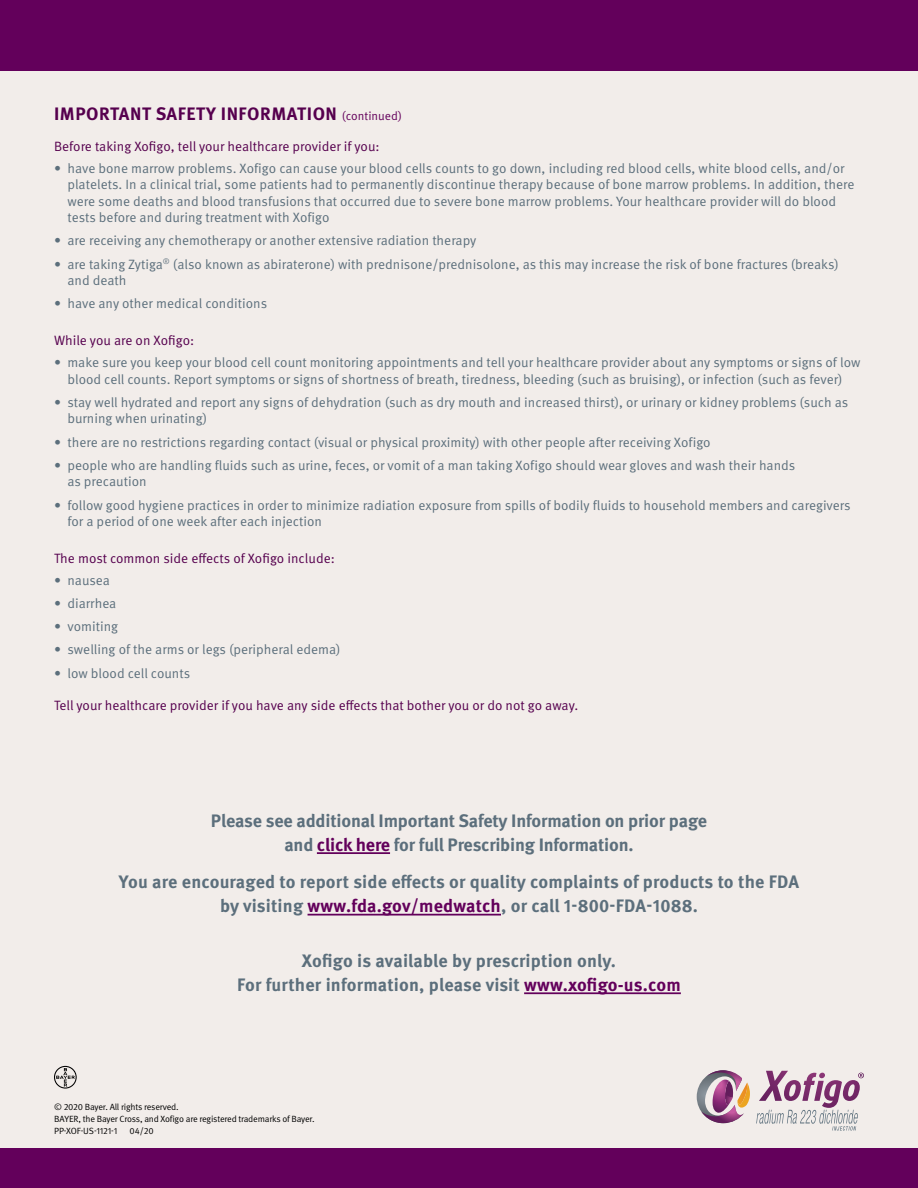
<style>
.page{position:relative;width:918px;height:1188px;background:#f2edea}
.page>*{position:absolute;margin:0;border:0;box-sizing:border-box;transform-origin:0 0}
.t1{font:700 18px/24px "Meta Pro";color:#5c6f7c;text-align:center}
.t2{font:700 18px "Meta Pro";letter-spacing:.03em;color:#56004e}
.t3{font:13.5px/16.5px "Meta Pro Norm";color:#5c6f7c}
.t4{font:13.5px "Meta Pro Norm";color:#56004e}
.t5{font:9px/12px "Meta Pro Norm";letter-spacing:-.02em;color:#000}
.s1{font-family:"Meta Pro Norm";font-weight:400;font-size:12px;color:#63005b}
.s2{color:#63005b}
</style>
<div class="page">
<div style="left:0;top:0;width:918px;height:70px;background:#63005b"></div>
<div style="left:0;top:1148px;width:918px;height:40px;background:#63005b"></div>
<hr style="left:524px;top:992px;width:157px;height:2px;background:#63005b">
<svg style="left:697px;top:1070px;width:53px;height:53px"></svg>
<svg style="left:756px;top:1071px;width:108px;height:60px"></svg>
<hr style="left:317px;top:852px;width:73px;height:2px;background:#63005b">
<hr style="left:308px;top:914px;width:193px;height:2px;background:#63005b">
<svg style="left:54px;top:1066px;width:23px;height:23px"></svg>
<h1 class="t2" style="left:54px;top:99px;width:349px">IMPORTANT SAFETY INFORMATION <span class="s1">(continued)</span></h1>
<p class="t4" style="left:54px;top:136px;width:327px">Before taking Xofigo, tell your healthcare provider if you:</p>
<p class="t3" style="left:68px;top:159px;width:789px;text-indent:-14px">• have bone marrow problems. Xofigo can cause your blood cells counts to go down, including red blood cells, white blood cells, and/or platelets. In a clinical trial, some patients had to permanently discontinue therapy because of bone marrow problems. In addition, there were some deaths and blood transfusions that occurred due to severe bone marrow problems. Your healthcare provider will do blood tests before and during treatment with Xofigo</p>
<p class="t3" style="left:54px;top:232px;width:424px">• are receiving any chemotherapy or another extensive radiation therapy</p>
<p class="t3" style="left:68px;top:255px;width:773px;text-indent:-14px">• are taking Zytiga<sup>®</sup> (also known as abiraterone) with prednisone/prednisolone, as this may increase the risk of bone fractures (breaks) and death</p>
<p class="t3" style="left:54px;top:295px;width:215px">• have any other medical conditions</p>
<p class="t4" style="left:54px;top:330px;width:142px">While you are on Xofigo:</p>
<p class="t3" style="left:54px;top:353px;width:808px;text-align:center">• make sure you keep your blood cell count monitoring appointments and tell your healthcare provider about any symptoms or signs of low blood cell counts. Report symptoms or signs of shortness of breath, tiredness, bleeding (such as bruising), or infection (such as fever)</p>
<p class="t3" style="left:68px;top:393px;width:782px;text-indent:-14px">• stay well hydrated and report any signs of dehydration (such as dry mouth and increased thirst), or urinary or kidney problems (such as burning when urinating)</p>
<p class="t3" style="left:54px;top:433px;width:658px">• there are no restrictions regarding contact (visual or physical proximity) with other people after receiving Xofigo</p>
<p class="t3" style="left:68px;top:456px;width:729px;text-indent:-14px">• people who are handling fluids such as urine, feces, or vomit of a man taking Xofigo should wear gloves and wash their hands as precaution</p>
<p class="t3" style="left:68px;top:496px;width:785px;text-indent:-14px">• follow good hygiene practices in order to minimize radiation exposure from spills of bodily fluids to household members and caregivers for a period of one week after each injection</p>
<p class="t4" style="left:54px;top:548px;width:282px">The most common side effects of Xofigo include:</p>
<p class="t3" style="left:54px;top:571px;width:57px">• nausea</p>
<p class="t3" style="left:54px;top:594px;width:64px">• diarrhea</p>
<p class="t3" style="left:54px;top:617px;width:66px">• vomiting</p>
<p class="t3" style="left:54px;top:641px;width:288px">• swelling of the arms or legs (peripheral edema)</p>
<p class="t3" style="left:54px;top:664px;width:138px">• low blood cell counts</p>
<p class="t4" style="left:54px;top:696px;width:526px">Tell your healthcare provider if you have any side effects that bother you or do not go away.</p>
<h1 class="t1" style="left:211px;top:808px;width:498px">Please see additional Important Safety Information on prior page and <span class="s2">click here</span> for full Prescribing Information.</h1>
<h1 class="t1" style="left:119px;top:869px;width:682px">You are encouraged to report side effects or quality complaints of products to the FDA by visiting <span class="s2">www.fda.gov/medwatch</span>, or call 1-800-FDA-1088.</h1>
<h1 class="t1" style="left:237px;top:948px;width:445px">Xofigo is available by prescription only.<br>For further information, please visit <span class="s2">www.xofigo-us.com</span></h1>
<p class="t5" style="left:54px;top:1100px;width:262px">© 2020 Bayer. All rights reserved.<br>BAYER, the Bayer Cross, and Xofigo are registered trademarks of Bayer.<br>PP-XOF-US-1121-1</p>
<p class="t5" style="left:129px;top:1124px;width:26px">04/20</p>
</div>
